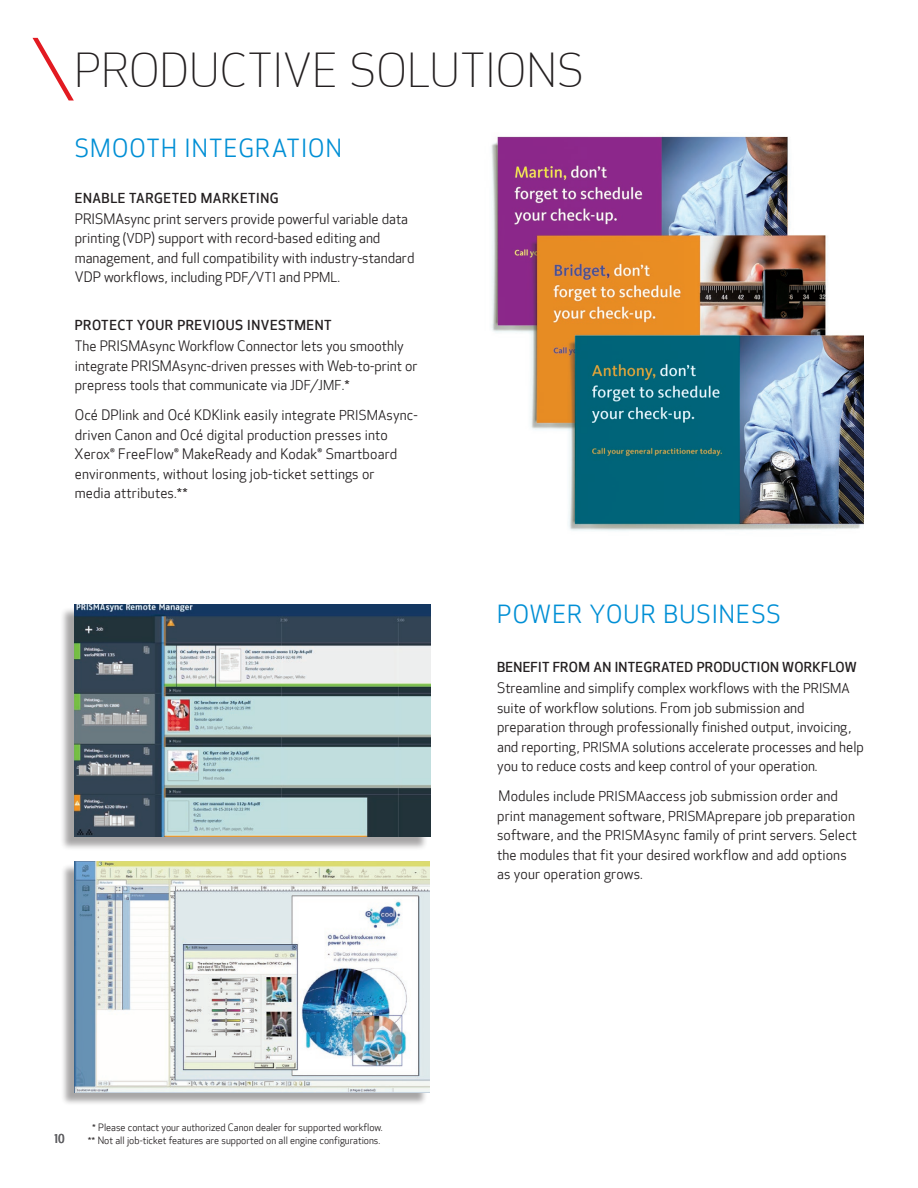
<style>
.page{position:relative;width:918px;height:1188px;background:#fff}
.page>*{position:absolute;margin:0;border:0;box-sizing:border-box;transform-origin:0 0}
.t1{font:300 45px "Optic Sans 101";letter-spacing:.02em;color:#231f20}
.t2{font:24px "Optic Sans 201";letter-spacing:.045em;color:#008fd5}
.t3{font:13.8px/19.5px "Optic Sans 201";color:#231f20}
.t4{font:500 13.5px "Optic Sans 301";letter-spacing:.03em;color:#231f20}
.t5{font:500 12px "Optic Sans 301";color:#636366}
.t6{font:9.75px/13.2px "Optic Sans 201";color:#231f20;text-align:center}
.s1{font-size:13.2px}
.s2{font-family:"Arial"}
.s3{font-size:15px}
</style>
<div class="page">
<img style="left:491px;top:136px;width:373px;height:395px">
<div style="left:61px;top:863px;width:366px;height:243px;background:#231f20;opacity:.4"></div>
<img style="left:74px;top:861px;width:355px;height:231px">
<div style="left:60px;top:607px;width:369px;height:244px;background:#231f20;opacity:.4"></div>
<img style="left:74px;top:604px;width:357px;height:232px">
<svg style="left:33px;top:38px;width:41px;height:62px"></svg>
<h1 class="t1" style="left:75px;top:45px;width:510px">PRODUCTIVE SOLUTIONS</h1>
<h2 class="t2" style="left:75px;top:135px;width:269px">SMOOTH INTEGRATION</h2>
<p class="t4" style="left:75px;top:190px;width:205px">ENABLE TARGETED MARKETING</p>
<p class="t3" style="left:75px;top:210px;width:341px">PRISMAsync print servers provide powerful variable data printing <span class="s1">(VDP</span>) support with record-based editing and management , and full compatibility with industry-standard VDP workflows , including <span class="s1">PDF/VT1</span> and <span class="s1">PPML</span>.</p>
<p class="t4" style="left:75px;top:318px;width:258px">PROTECT YOUR PREVIOUS INVESTMENT</p>
<p class="t3" style="left:75px;top:337px;width:344px">The PRISMAsync Workflow Connector lets you smoothly integrate PRISMAsync-driven presses with Web-to-print or prepress tools that communicate via <span class="s1">JDF/JMF</span>.<span class="s2">*</span></p>
<p class="t3" style="left:75px;top:406px;width:344px">Océ DPlink and Océ KDKlink easily integrate <span class="s1">PRISMA</span>sync&shy;driven Canon and Océ digital production presses into Xerox<span class="s3">®</span> FreeFlow<span class="s3">®</span> MakeReady and Kodak<span class="s3">®</span> Smartboard environments , without losing job-ticket settings or<br>media attributes.<span class="s2">**</span></p>
<h2 class="t2" style="left:497px;top:601px;width:285px">POWER YOUR BUSINESS</h2>
<p class="t4" style="left:497px;top:660px;width:361px">BENEFIT FROM AN INTEGRATED PRODUCTION WORKFLOW</p>
<p class="t3" style="left:497px;top:679px;width:368px">Streamline and simplify complex workflows with the <span class="s1">PRISMA </span>suite of workflow solutions. From job submission and preparation through professionally finished output , invoicing , and reporting , <span class="s1">PRISMA</span> solutions accelerate processes and help you to reduce costs and keep control of your operation.</p>
<p class="t3" style="left:497px;top:787px;width:361px">Modules include <span class="s1">PRISMA</span>access job submission order and print management software , <span class="s1">PRISMA</span>prepare job preparation software , and the <span class="s1">PRISMA</span>sync family of print servers. Select the modules that fit your desired workflow and add options as your operation grows.</p>
<p class="t5" style="left:54px;top:1132px;width:12px">10</p>
<p class="t6" style="left:88px;top:1121px;width:296px"><span class="s2">*</span> Please contact your authorized Canon dealer for supported workflow. <span class="s2">**</span> Not all job-ticket features are supported on all engine configurations.</p>
</div>
